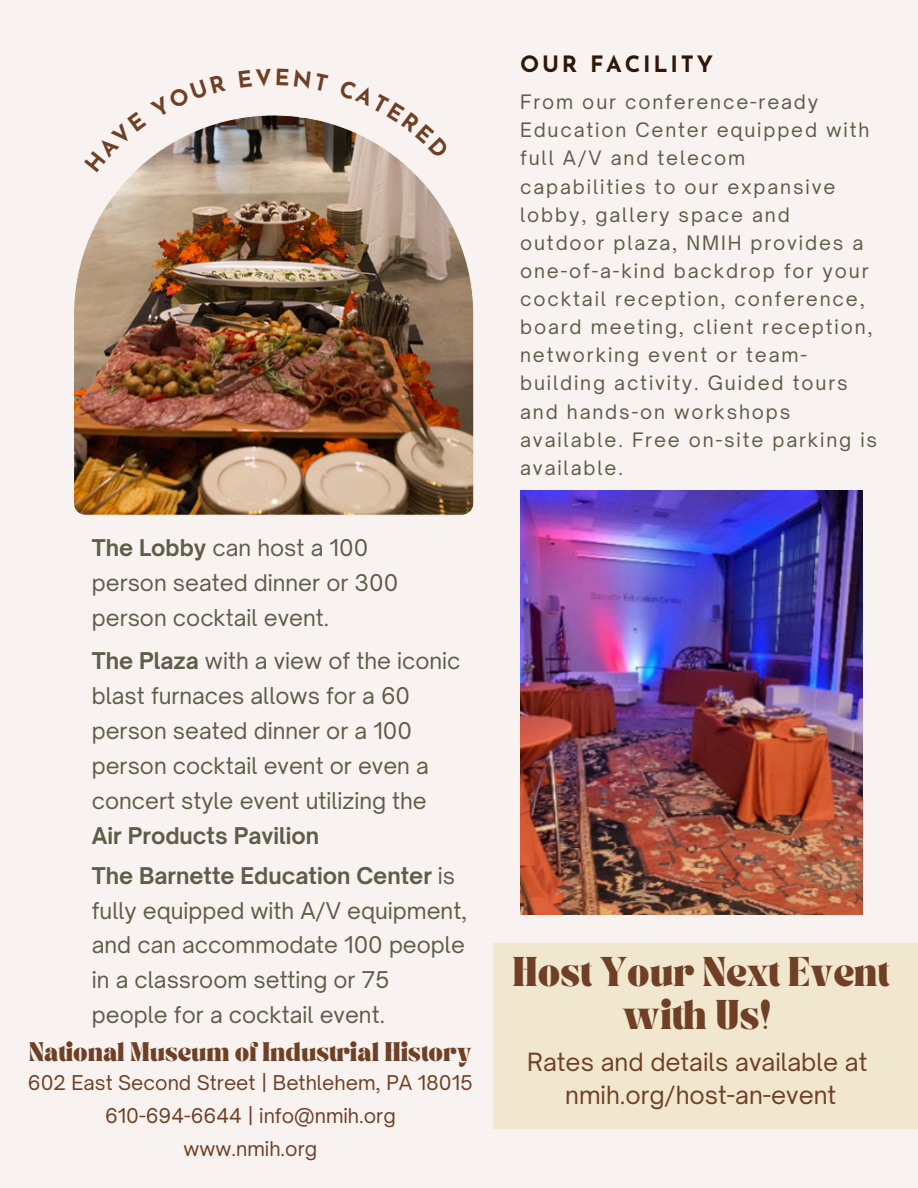
<style>
.page{position:relative;width:918px;height:1188px;background:#f8f3f0}
.page>*{position:absolute;margin:0;border:0;box-sizing:border-box;transform-origin:0 0}
.t1{font:700 25.5px/42.8px "TANASHFORD";color:#6f4025;text-align:center}
.t2{font:24px/32.7px "Open Sauce One";color:#6f4025;text-align:center}
.t3{font:700 22.5px "Josefin Sans";letter-spacing:.12em;color:#2e1708}
.t4{font:22.05px/34.7px "Open Sauce One";color:#5e5d49}
.t5{font:700 22.05px/40.7px "Open Sauce One";color:#5e5d49}
.t6{font:19.5px/32.7px "Open Sauce One";color:#6f4025;text-align:center}
.t7{font:19.05px/28.2px "Open Sauce One";letter-spacing:.095em;color:#5e5d49}
.t8{font:700 16.5px "TANASHFORD";color:#6f4025}
.s1{font-weight:700}
.s2{font-weight:400}
</style>
<div class="page">
<div style="left:494px;top:944px;width:424px;height:185px;background:#f1e7cf"></div>
<img style="left:520px;top:491px;width:342px;height:424px">
<img style="left:74px;top:115px;width:400px;height:401px">
<svg style="left:84px;top:115px;width:142px;height:58px"></svg>
<svg style="left:339px;top:115px;width:111px;height:43px"></svg>
<p class="t4" style="left:92px;top:531px;width:308px"><span class="s1">The Lobby</span> can host a 100 person seated dinner or 300 person cocktail event.</p>
<p class="t4" style="left:92px;top:643px;width:370px"><span class="s1">The Plaza</span> with a view of the iconic blast furnaces allows for a 60 person seated dinner or a 100 person cocktail event or even a concert style event utilizing the</p>
<p class="t5" style="left:92px;top:815px;width:365px">Air Products Pavilion<br>The Barnette Education Center <span class="s2">is</span></p>
<p class="t4" style="left:92px;top:893px;width:377px">fully equipped with A/V equipment, and can accommodate 100 people in a classroom setting or 75 people for a cocktail event.</p>
<p class="t8" style="left:29px;top:1041px;width:445px">National Museum of Industrial History</p>
<p class="t6" style="left:28px;top:1067px;width:447px">602 East Second Street | Bethlehem, PA 18015<br>610-694-6644 | info@nmih.org<br>www.nmih.org</p>
<p class="t3" style="left:520px;top:55px;width:194px">OUR FACILITY</p>
<p class="t7" style="left:520px;top:88px;width:359px">From our conference-ready<br>Education Center equipped with full A/V and telecom<br>capabilities to our expansive lobby, gallery space and outdoor plaza, NMIH provides a one-of-a-kind backdrop for your cocktail reception, conference, board meeting, client reception, networking event or team&shy;building activity. Guided tours and hands-on workshops available. Free on-site parking is available.</p>
<p class="t1" style="left:512px;top:955px;width:378px">Host Your Next Event with Us!</p>
<p class="t2" style="left:527px;top:1045px;width:342px">Rates and details available at nmih.org/host-an-event</p>
</div>
